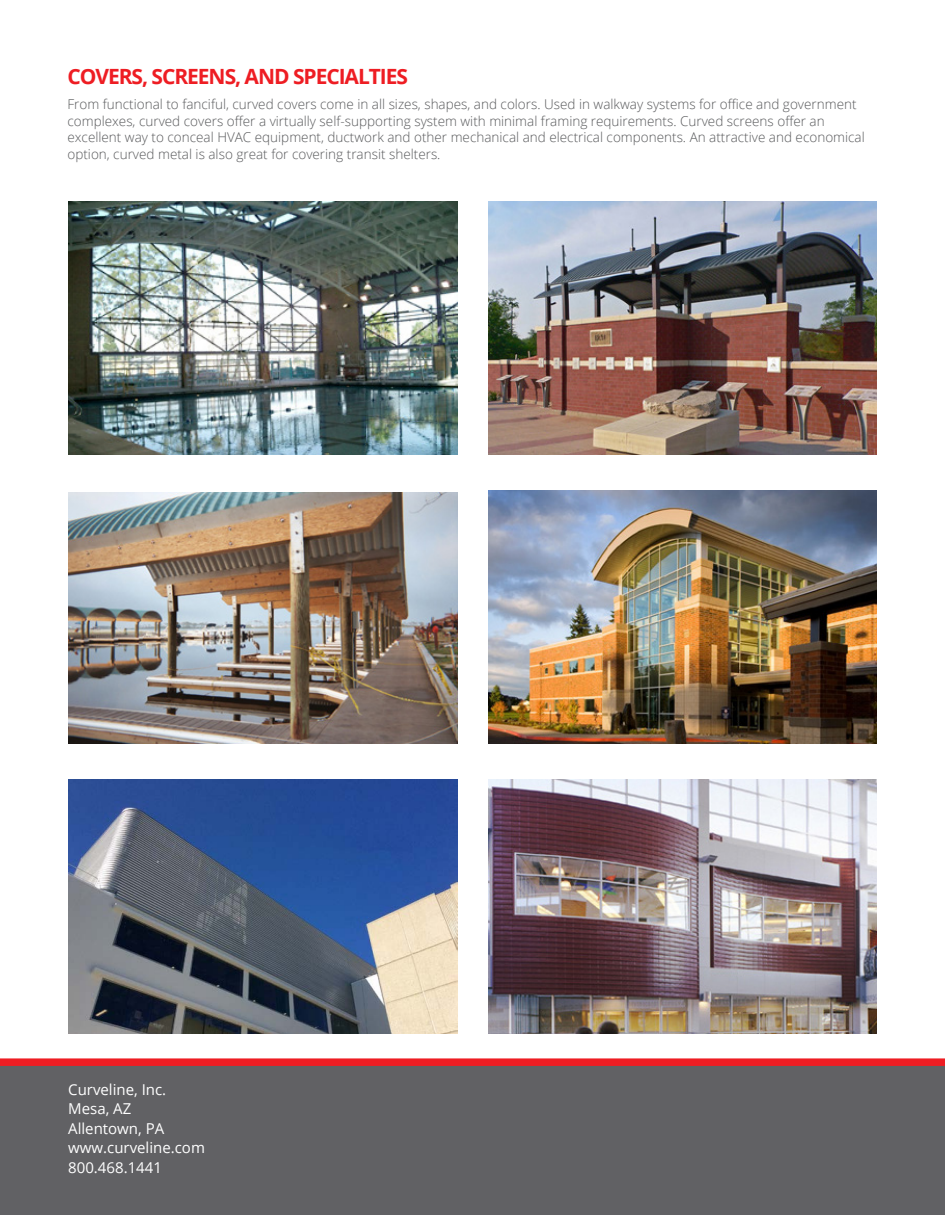
<style>
.page{position:relative;width:945px;height:1215px;background:#fff}
.page>*{position:absolute;margin:0;border:0;box-sizing:border-box;transform-origin:0 0}
.t1{font:700 21px "Open Sans";letter-spacing:-.05em;color:#ee1d23}
.t2{font:15px "Open Sans";color:#fff}
.t3{font:300 13.5px/16.5px "Open Sans";color:#57585a}
</style>
<div class="page">
<div style="left:0;top:1064px;width:945px;height:151px;background:#616164"></div>
<div style="left:0;top:1058px;width:945px;height:8px;background:#ee1d23"></div>
<img style="left:69px;top:201px;width:389px;height:254px">
<img style="left:69px;top:780px;width:389px;height:253px">
<img style="left:488px;top:780px;width:389px;height:253px">
<img style="left:488px;top:491px;width:389px;height:253px">
<img style="left:488px;top:201px;width:389px;height:254px">
<img style="left:69px;top:492px;width:389px;height:252px">
<p class="t1" style="left:68px;top:61px;width:342px">COVERS, SCREENS, AND SPECIALTIES</p>
<p class="t3" style="left:68px;top:96px;width:799px">From functional to fanciful, curved covers come in all sizes, shapes, and colors. Used in walkway systems for office and government complexes, curved covers offer a virtually self-supporting system with minimal framing requirements. Curved screens offer an excellent way to conceal HVAC equipment, ductwork and other mechanical and electrical components. An attractive and economical option, curved metal is also great for covering transit shelters.</p>
<p class="t2" style="left:68px;top:1079px;width:100px">Curveline, Inc.</p>
<p class="t2" style="left:68px;top:1098px;width:65px">Mesa, AZ</p>
<p class="t2" style="left:68px;top:1118px;width:98px">Allentown, PA</p>
<p class="t2" style="left:68px;top:1137px;width:138px">www.curveline.com</p>
<p class="t2" style="left:68px;top:1157px;width:95px">800.468.1441</p>
</div>
